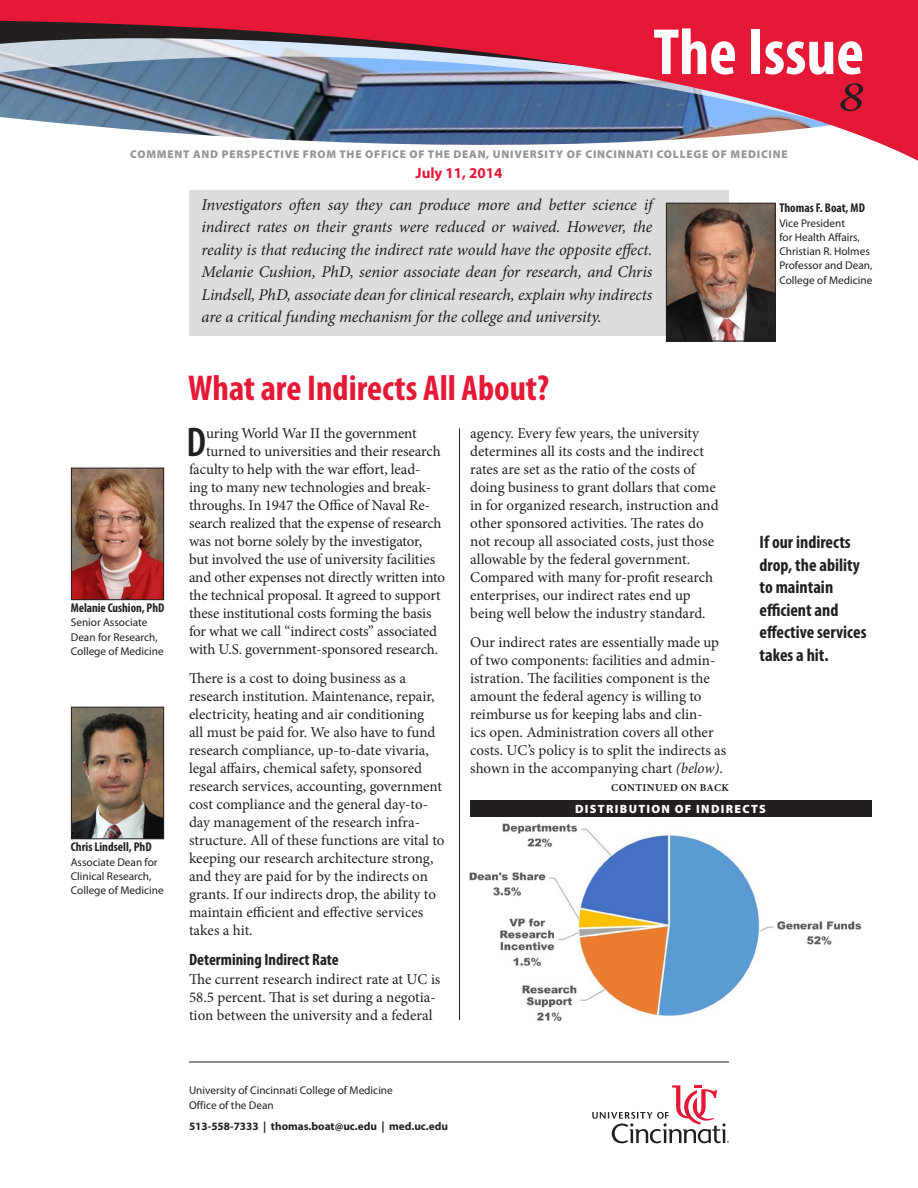
<style>
.page{position:relative;width:918px;height:1188px;background:#fff}
.page>*{position:absolute;margin:0;border:0;box-sizing:border-box;transform-origin:0 0}
.t1{font:700 condensed 66px "Myriad Pro";color:#fff}
.t2{font:italic 43.2px "Minion Pro";color:#231f20;scale:1.25 1}
.Issue_body{font:600 condensed 41.7px "Myriad Pro";color:#231f20}
.Issue_headline{font:700 condensed 36px "Myriad Pro";color:#e51836}
.Issue_pullout_onRt{font:700 condensed 18px/22.5px "Myriad Pro";color:#231f20}
.t3{font:italic 16.5px/22.5px "Minion Pro";letter-spacing:-.01em;color:#231f20;text-align:justify}
.Issue_subhead{font:700 condensed 16.5px "Myriad Pro";color:#231f20}
.Issue_body-2{font:15px/18px "Minion Pro";letter-spacing:-.005em;color:#231f20}
.t4{font:700 15px "Myriad Pro";color:#e51836}
.t5{font:700 condensed 12.75px "Myriad Pro";color:#231f20}
.alumni_breakfast{font:900 12px "Myriad Pro";letter-spacing:.11em;color:#fff}
.t6{font:11.25px/14.2px "Myriad Pro";color:#231f20}
.t7{font:900 11.25px "Myriad Pro";letter-spacing:.07em;color:#939598}
.t8{font:700 11.25px "Myriad Pro";color:#231f20}
.t9{font:700 10.5px "Minion Pro";letter-spacing:.04em;color:#231f20}
.s1{font-style:italic}
</style>
<div class="page">
<div style="left:189px;top:190px;width:540px;height:146px;background:#dcdddf"></div>
<hr style="left:459px;top:428px;width:1px;height:592px;background:#231f20">
<hr style="left:189px;top:1062px;width:540px;height:1px;background:#231f20">
<svg style="left:592px;top:1085px;width:137px;height:58px"></svg>
<svg style="left:0;top:0;width:918px;height:161px"></svg>
<img style="left:668px;top:205px;width:106px;height:134px">
<div style="left:666px;top:203px;width:110px;height:138px;border:1px solid #231f20"></div>
<img style="left:73px;top:470px;width:89px;height:128px">
<div style="left:71px;top:468px;width:93px;height:132px;border:1px solid #231f20"></div>
<img style="left:73px;top:709px;width:89px;height:128px">
<div style="left:71px;top:707px;width:93px;height:132px;border:1px solid #231f20"></div>
<img style="left:469px;top:823px;width:393px;height:199px">
<div style="left:470px;top:800px;width:401px;height:17px;background:#231f20"></div>
<p class="t1" style="left:653px;top:16px;width:212px">The Issue</p>
<p class="t7" style="left:130px;top:147px;width:659px">COMMENT AND PERSPECTIVE FROM THE OFFICE OF THE DEAN, UNIVERSITY OF CINCINNATI COLLEGE OF MEDICINE</p>
<p class="t4" style="left:416px;top:164px;width:88px">July 11, 2014</p>
<p class="t2" style="left:838px;top:67px;width:22px">8</p>
<p class="t5" style="left:71px;top:601px;width:95px">Melanie Cushion, PhD</p>
<p class="t6" style="left:71px;top:616px;width:94px">Senior Associate<br>Dean for Research,<br>College of Medicine</p>
<p class="t5" style="left:71px;top:840px;width:82px">Chris Lindsell, PhD</p>
<p class="t6" style="left:71px;top:855px;width:94px">Associate Dean for<br>Clinical Research,<br>College of Medicine</p>
<p class="t3" style="left:202px;top:193px;width:452px">Investigators often say they can produce more and better science if indirect rates on their grants were reduced or waived. However, the reality is that reducing the indirect rate would have the opposite effect.<br>Melanie Cushion, PhD, senior associate dean for research, and Chris Lindsell, PhD, associate dean for clinical research, explain why indirects are a critical funding mechanism for the college and university.</p>
<p class="Issue_headline" style="left:188px;top:368px;width:363px">What are Indirects All About?</p>
<p class="t5" style="left:779px;top:201px;width:87px">Thomas F. Boat, MD</p>
<p class="t6" style="left:779px;top:216px;width:95px">Vice President<br>for Health Affairs,<br>Christian R. Holmes<br>Professor and Dean,<br>College of Medicine</p>
<p class="Issue_body" style="left:187px;top:419px;width:21px">D</p>
<p class="Issue_body-2" style="left:206px;top:424px;width:212px">uring World War II the government</p>
<p class="Issue_body-2" style="left:206px;top:442px;width:236px">turned to universities and their research</p>
<p class="Issue_body-2" style="left:189px;top:460px;width:233px">faculty to help with the war effort, lead-</p>
<p class="Issue_body-2" style="left:189px;top:478px;width:244px">ing to many new technologies and break-</p>
<p class="Issue_body-2" style="left:189px;top:496px;width:242px">throughs. In 1947 the Office of Naval Re-</p>
<p class="Issue_body-2" style="left:189px;top:514px;width:254px">search realized that the expense of research</p>
<p class="Issue_body-2" style="left:189px;top:532px;width:235px">was not borne solely by the investigator,</p>
<p class="Issue_body-2" style="left:189px;top:550px;width:248px">but involved the use of university facilities</p>
<p class="Issue_body-2" style="left:189px;top:568px;width:258px">and other expenses not directly written into</p>
<p class="Issue_body-2" style="left:189px;top:586px;width:253px">the technical proposal. It agreed to support</p>
<p class="Issue_body-2" style="left:189px;top:604px;width:244px">these institutional costs forming the basis</p>
<p class="Issue_body-2" style="left:189px;top:622px;width:249px">for what we call “indirect costs” associated</p>
<p class="Issue_body-2" style="left:189px;top:640px;width:251px">with U.S. government-sponsored research.</p>
<p class="Issue_body-2" style="left:189px;top:669px;width:257px">There is a cost to doing business as a research institution. Maintenance, repair, electricity, heating and air conditioning<br>all must be paid for. We also have to fund research compliance, up-to-date vivaria, legal affairs, chemical safety, sponsored research services, accounting, government cost compliance and the general day-to&shy;day management of the research infra&shy;structure. All of these functions are vital to keeping our research architecture strong, and they are paid for by the indirects on grants. If our indirects drop, the ability to maintain efficient and effective services takes a hit.</p>
<p class="Issue_subhead" style="left:189px;top:950px;width:151px">Determining Indirect Rate</p>
<p class="Issue_body-2" style="left:189px;top:970px;width:253px">The current research indirect rate at UC is<br>58.5 percent. That is set during a negotia&shy;tion between the university and a federal</p>
<p class="Issue_body-2" style="left:470px;top:424px;width:250px">agency. Every few years, the university determines all its costs and the indirect rates are set as the ratio of the costs of doing business to grant dollars that come in for organized research, instruction and other sponsored activities. The rates do not recoup all associated costs, just those allowable by the federal government.<br>Compared with many for-profit research enterprises, our indirect rates end up being well below the industry standard.</p>
<p class="Issue_body-2" style="left:470px;top:633px;width:258px">Our indirect rates are essentially made up of two components: facilities and admin&shy;istration. The facilities component is the amount the federal agency is willing to reimburse us for keeping labs and clin-<br>ics open. Administration covers all other costs. UC’s policy is to split the indirects as shown in the accompanying chart <span class="s1">(below)</span>.</p>
<p class="t9" style="left:611px;top:780px;width:119px">CONTINUED ON BACK</p>
<p class="Issue_pullout_onRt" style="left:760px;top:531px;width:108px">If our indirects drop, the ability to maintain efficient and effective services takes a hit.</p>
<p class="alumni_breakfast" style="left:575px;top:802px;width:192px">DISTRIBUTION OF INDIRECTS</p>
<p class="t6" style="left:189px;top:1083px;width:205px;line-height:15px">University of Cincinnati College of Medicine<br>Office of the Dean</p>
<p class="t8" style="left:189px;top:1120px;width:261px">513-558-7333 | thomas.boat@uc.edu | med.uc.edu</p>
</div>
